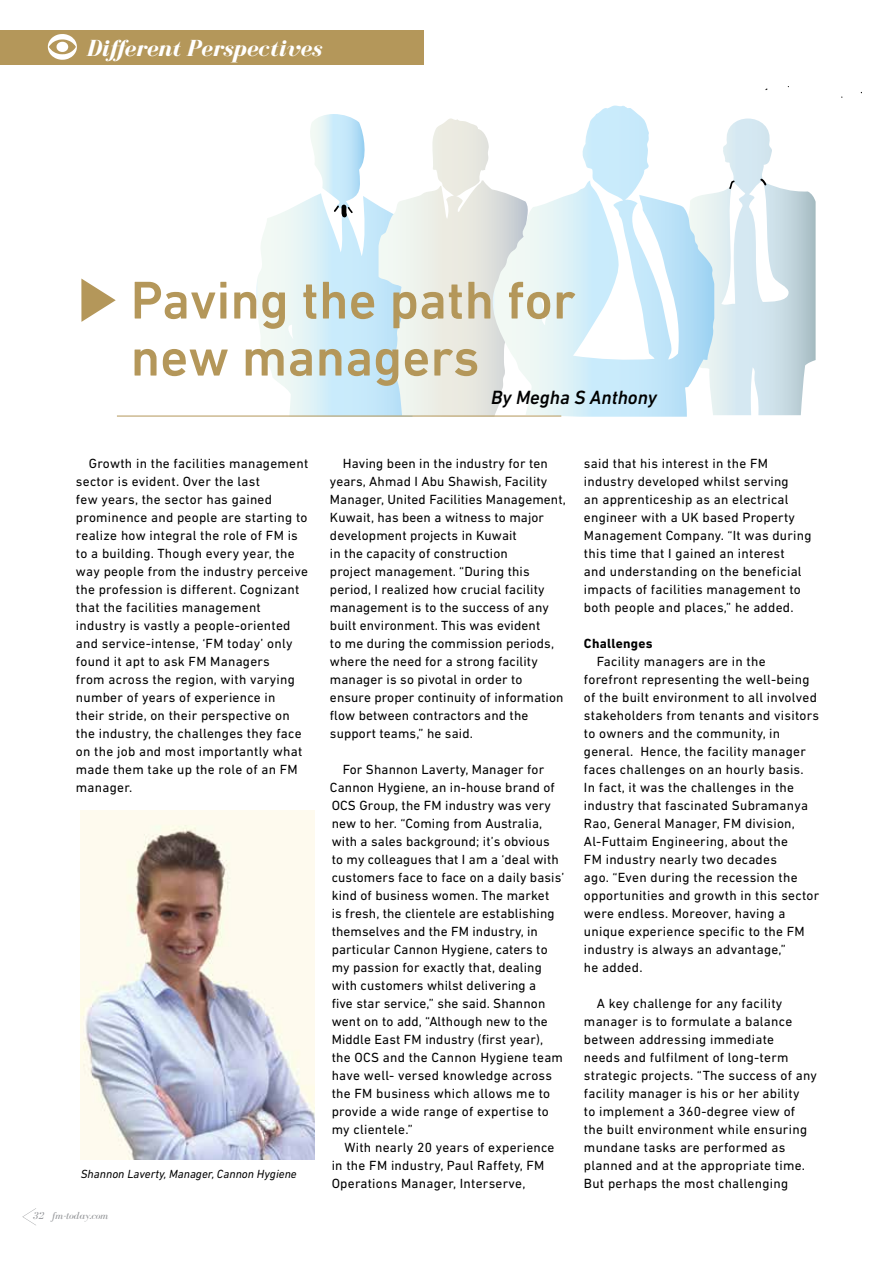
<style>
.page{position:relative;width:893px;height:1263px;background:#fff}
.page>*{position:absolute;margin:0;border:0;box-sizing:border-box;transform-origin:0 0}
.t1{font:500 54px/57px "DIN Next LT Pro";color:#b4975a}
.t2{font:italic 700 24px "Bodoni FLF";color:#fff}
.t3{font:italic 500 19.5px "DIN Next LT Pro";color:#000}
.t4{font:13.5px/18px "DIN Next LT Pro";letter-spacing:.02em;color:#000}
.t5{font:700 13.5px "DIN Next LT Pro";letter-spacing:.02em;color:#000}
.t6{font:italic 12px "DIN Next LT Pro";color:#000}
.t7{font:italic 10.5px "Bodoni FLF";color:#939598}
</style>
<div class="page">
<svg style="left:714px;top:119px;width:102px;height:296px"></svg>
<svg style="left:253px;top:114px;width:126px;height:302px"></svg>
<svg style="left:379px;top:119px;width:106px;height:297px"></svg>
<svg style="left:485px;top:105px;width:229px;height:312px"></svg>
<div style="left:0;top:31px;width:423px;height:34px;background:#b4975a"></div>
<svg style="left:48px;top:34px;width:29px;height:26px"></svg>
<img style="left:81px;top:810px;width:234px;height:349px">
<hr style="left:117px;top:416px;width:444px;height:1px;background:#b4975a">
<svg style="left:81px;top:279px;width:35px;height:43px"></svg>
<svg style="left:22px;top:1208px;width:14px;height:17px"></svg>
<h2 class="t2" style="left:86px;top:35px;width:237px">Different Perspectives</h2>
<h1 class="t1" style="left:131px;top:271px;width:446px">Paving the path for new managers</h1>
<h3 class="t3" style="left:491px;top:386px;width:167px">By Megha S Anthony</h3>
<p class="t4" style="left:76px;top:454px;width:234px;text-indent:13px">Growth in the facilities management sector is evident. Over the last<br>few years, the sector has gained prominence and people are starting to realize how integral the role of FM is to a building. Though every year, the way people from the industry perceive the profession is different. Cognizant that the facilities management industry is vastly a people-oriented and service-intense, ‘FM today’ only found it apt to ask FM Managers<br>from across the region, with varying number of years of experience in<br>their stride, on their perspective on the industry, the challenges they face on the job and most importantly what made them take up the role of an FM manager.</p>
<p class="t4" style="left:330px;top:454px;width:238px;text-indent:13px">Having been in the industry for ten years, Ahmad I Abu Shawish, Facility Manager, United Facilities Management, Kuwait, has been a witness to major development projects in Kuwait<br>in the capacity of construction<br>project management. “During this period, I realized how crucial facility management is to the success of any built environment. This was evident<br>to me during the commission periods, where the need for a strong facility manager is so pivotal in order to ensure proper continuity of information flow between contractors and the support teams,” he said.</p>
<p class="t4" style="left:330px;top:760px;width:236px;text-indent:13px">For Shannon Laverty, Manager for Cannon Hygiene, an in-house brand of OCS Group, the FM industry was very new to her. “Coming from Australia, with a sales background; it’s obvious<br>to my colleagues that I am a ‘deal with customers face to face on a daily basis’ kind of business women. The market<br>is fresh, the clientele are establishing themselves and the FM industry, in particular Cannon Hygiene, caters to my passion for exactly that, dealing with customers whilst delivering a<br>five star service,” she said. Shannon went on to add, “Although new to the Middle East FM industry (first year),<br>the OCS and the Cannon Hygiene team have well- versed knowledge across the FM business which allows me to provide a wide range of expertise to my clientele.”</p>
<p class="t4" style="left:332px;top:1138px;width:224px;text-indent:13px">With nearly 20 years of experience in the FM industry, Paul Raffety, FM<br>Operations Manager, Interserve,</p>
<p class="t6" style="left:81px;top:1166px;width:217px">Shannon Laverty, Manager, Cannon Hygiene</p>
<p class="t7" style="left:33px;top:1210px;width:77px">32 fm-today.com</p>
<p class="t4" style="left:584px;top:454px;width:229px">said that his interest in the FM industry developed whilst serving<br>an apprenticeship as an electrical engineer with a UK based Property Management Company. “It was during this time that I gained an interest<br>and understanding on the beneficial impacts of facilities management to both people and places,” he added.</p>
<p class="t5" style="left:584px;top:635px;width:70px">Challenges</p>
<p class="t4" style="left:584px;top:652px;width:237px;text-indent:13px">Facility managers are in the forefront representing the well-being of the built environment to all involved stakeholders from tenants and visitors to owners and the community, in general. Hence, the facility manager faces challenges on an hourly basis.<br>In fact, it was the challenges in the industry that fascinated Subramanya Rao, General Manager, FM division, Al-Futtaim Engineering, about the<br>FM industry nearly two decades<br>ago. “Even during the recession the opportunities and growth in this sector were endless. Moreover, having a unique experience specific to the FM industry is always an advantage,”<br>he added.</p>
<p class="t4" style="left:584px;top:994px;width:234px;text-indent:13px">A key challenge for any facility manager is to formulate a balance between addressing immediate<br>needs and fulfilment of long-term strategic projects. “The success of any facility manager is his or her ability<br>to implement a 360-degree view of the built environment while ensuring mundane tasks are performed as planned and at the appropriate time.<br>But perhaps the most challenging</p>
</div>
